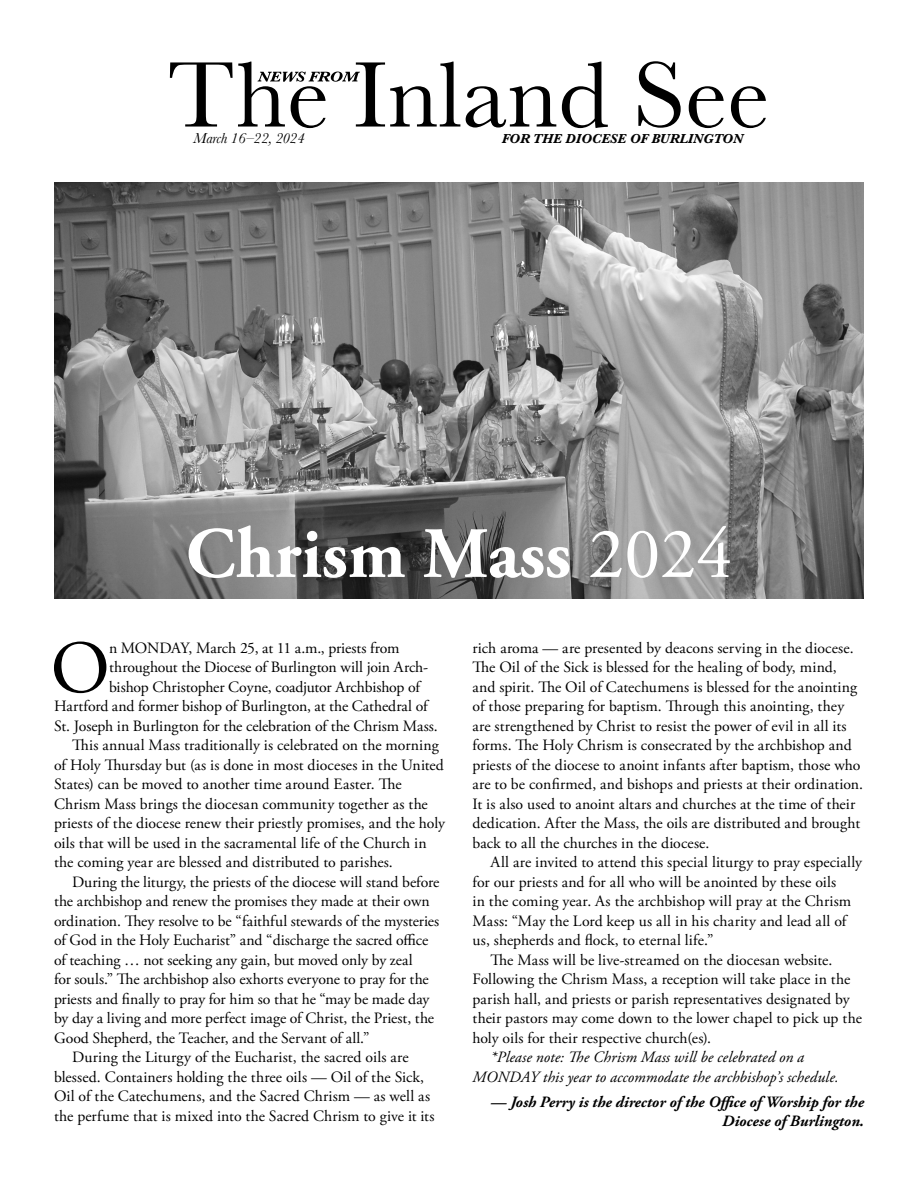
<style>
.page{position:relative;width:918px;height:1188px;background:#fff}
.page>*{position:absolute;margin:0;border:0;box-sizing:border-box;transform-origin:0 0}
.Body_Drop_Cap{font:74.55px "Adobe Garamond Pro";color:#000}
.Headline_1{font:700 72px "Adobe Garamond Pro";color:#fff}
.Body_Copy{font:15.75px/19.5px "Adobe Garamond Pro";letter-spacing:.005em;color:#000}
.Body_Drop_Cap-2{font:15.75px "Adobe Garamond Pro";letter-spacing:-.01em;color:#000}
.Body_Copy-2{font:italic 15.75px/19.5px "Adobe Garamond Pro";letter-spacing:.005em;color:#000}
.Byline{font:italic 700 15.75px/18.8px "Adobe Garamond Pro";color:#000;text-align:right}
.t1{font:italic 15px "Baskerville";letter-spacing:-.01em;color:#000}
.t2{font:italic 700 13.5px "Baskerville";color:#000}
.s1{font-weight:400}
</style>
<div class="page">
<img style="left:54px;top:183px;width:810px;height:415px">
<svg style="left:170px;top:61px;width:596px;height:67px"></svg>
<p class="t1" style="left:194px;top:128px;width:113px">March 16–22, 2024</p>
<p class="t2" style="left:502px;top:129px;width:243px">FOR THE DIOCESE OF BURLINGTON</p>
<p class="Headline_1" style="left:186px;top:512px;width:548px">Chrism Mass <span class="s1">2024</span></p>
<p class="Body_Drop_Cap" style="left:51px;top:624px;width:61px">O</p>
<p class="Body_Drop_Cap-2" style="left:109px;top:638px;width:292px">n MONDAY, March 25, at 11 a.m., priests from</p>
<p class="Body_Drop_Cap-2" style="left:109px;top:658px;width:321px">throughout the Diocese of Burlington will join Arch-</p>
<p class="Body_Drop_Cap-2" style="left:109px;top:677px;width:313px">bishop Christopher Coyne, coadjutor Archbishop of</p>
<p class="Body_Drop_Cap-2" style="left:54px;top:697px;width:375px">Hartford and former bishop of Burlington, at the Cathedral of</p>
<p class="Body_Drop_Cap-2" style="left:54px;top:716px;width:385px">St. Joseph in Burlington for the celebration of the Chrism Mass.</p>
<p class="Body_Copy" style="left:54px;top:736px;width:393px;text-indent:18px">This annual Mass traditionally is celebrated on the morning of Holy Thursday but (as is done in most dioceses in the United States) can be moved to another time around Easter. The Chrism Mass brings the diocesan community together as the priests of the diocese renew their priestly promises, and the holy oils that will be used in the sacramental life of the Church in the coming year are blessed and distributed to parishes.</p>
<p class="Body_Copy" style="left:54px;top:873px;width:387px;text-indent:18px">During the liturgy, the priests of the diocese will stand before the archbishop and renew the promises they made at their own ordination. They resolve to be “faithful stewards of the mysteries of God in the Holy Eucharist” and “discharge the sacred office of teaching … not seeking any gain, but moved only by zeal<br>for souls.” The archbishop also exhorts everyone to pray for the priests and finally to pray for him so that he “may be made day by day a living and more perfect image of Christ, the Priest, the Good Shepherd, the Teacher, and the Servant of all.”</p>
<p class="Body_Copy" style="left:54px;top:1048px;width:382px;text-indent:18px">During the Liturgy of the Eucharist, the sacred oils are blessed. Containers holding the three oils — Oil of the Sick, Oil of the Catechumens, and the Sacred Chrism — as well as the perfume that is mixed into the Sacred Chrism to give it its</p>
<p class="Body_Copy" style="left:472px;top:639px;width:392px">rich aroma — are presented by deacons serving in the diocese.<br>The Oil of the Sick is blessed for the healing of body, mind, and spirit. The Oil of Catechumens is blessed for the anointing of those preparing for baptism. Through this anointing, they are strengthened by Christ to resist the power of evil in all its forms. The Holy Chrism is consecrated by the archbishop and priests of the diocese to anoint infants after baptism, those who are to be confirmed, and bishops and priests at their ordination.<br>It is also used to anoint altars and churches at the time of their dedication. After the Mass, the oils are distributed and brought back to all the churches in the diocese.</p>
<p class="Body_Copy" style="left:472px;top:853px;width:391px;text-indent:18px">All are invited to attend this special liturgy to pray especially for our priests and for all who will be anointed by these oils<br>in the coming year. As the archbishop will pray at the Chrism Mass: “May the Lord keep us all in his charity and lead all of us, shepherds and flock, to eternal life.”</p>
<p class="Body_Copy" style="left:472px;top:951px;width:391px;text-indent:18px">The Mass will be live-streamed on the diocesan website.<br>Following the Chrism Mass, a reception will take place in the parish hall, and priests or parish representatives designated by their pastors may come down to the lower chapel to pick up the holy oils for their respective church(es).</p>
<p class="Body_Copy-2" style="left:472px;top:1048px;width:368px;text-indent:18px">*Please note: The Chrism Mass will be celebrated on a<br>MONDAY this year to accommodate the archbishop’s schedule.</p>
<p class="Byline" style="left:491px;top:1093px;width:375px">— Josh Perry is the director of the Office of Worship for the<br>Diocese of Burlington.</p>
</div>
